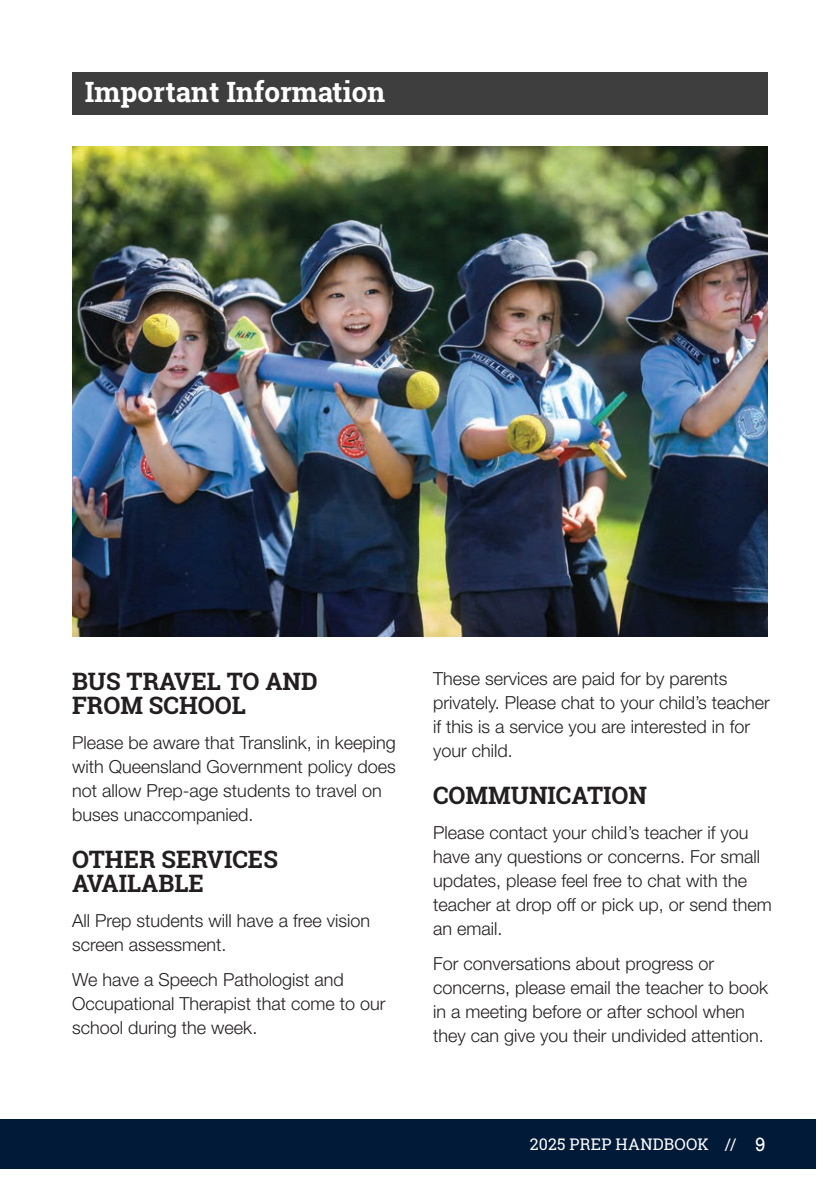
<style>
.page{position:relative;width:840px;height:1191px;background:#fff}
.page>*{position:absolute;margin:0;border:0;box-sizing:border-box;transform-origin:0 0}
.t1{font:700 28px "Roboto Slab";color:#fff}
.t2{font:700 24px/24px "Roboto Slab";color:#231f20}
.t3{font:300 18px/24px "Helvetica Neue LT Std";color:#231f20}
.t4{font:16px "Roboto Slab";letter-spacing:.01em;color:#fff}
.s1{font-family:"Rockwell";font-size:18px}
</style>
<div class="page">
<div style="left:0;top:1119px;width:815px;height:49px;background:#001a37"></div>
<img style="left:72px;top:146px;width:695px;height:490px">
<div style="left:72px;top:72px;width:695px;height:42px;background:#3e3e3f"></div>
<h1 class="t1" style="left:85px;top:73px;width:302px">Important Information</h1>
<h2 class="t2" style="left:72px;top:668px;width:247px">BUS TRAVEL TO AND<br>FROM SCHOOL</h2>
<p class="t3" style="left:72px;top:730px;width:325px">Please be aware that Translink, in keeping with Queensland Government policy does not allow Prep-age students to travel on buses unaccompanied.</p>
<h2 class="t2" style="left:72px;top:846px;width:207px">OTHER SERVICES<br>AVAILABLE</h2>
<p class="t3" style="left:72px;top:908px;width:299px">All Prep students will have a free vision screen assessment.</p>
<p class="t3" style="left:72px;top:967px;width:315px">We have a Speech Pathologist and<br>Occupational Therapist that come to our school during the week.</p>
<p class="t3" style="left:433px;top:666px;width:338px">These services are paid for by parents privately. Please chat to your child’s teacher if this is a service you are interested in for your child.</p>
<h2 class="t2" style="left:433px;top:782px;width:215px">COMMUNICATION</h2>
<p class="t3" style="left:433px;top:820px;width:340px">Please contact your child’s teacher if you have any questions or concerns. For small updates, please feel free to chat with the teacher at drop off or pick up, or send them an email.</p>
<p class="t3" style="left:433px;top:951px;width:336px">For conversations about progress or concerns, please email the teacher to book in a meeting before or after school when they can give you their undivided attention.</p>
<p class="t4" style="left:529px;top:1133px;width:237px">2025 PREP HANDBOOK // <span class="s1">9</span></p>
</div>
